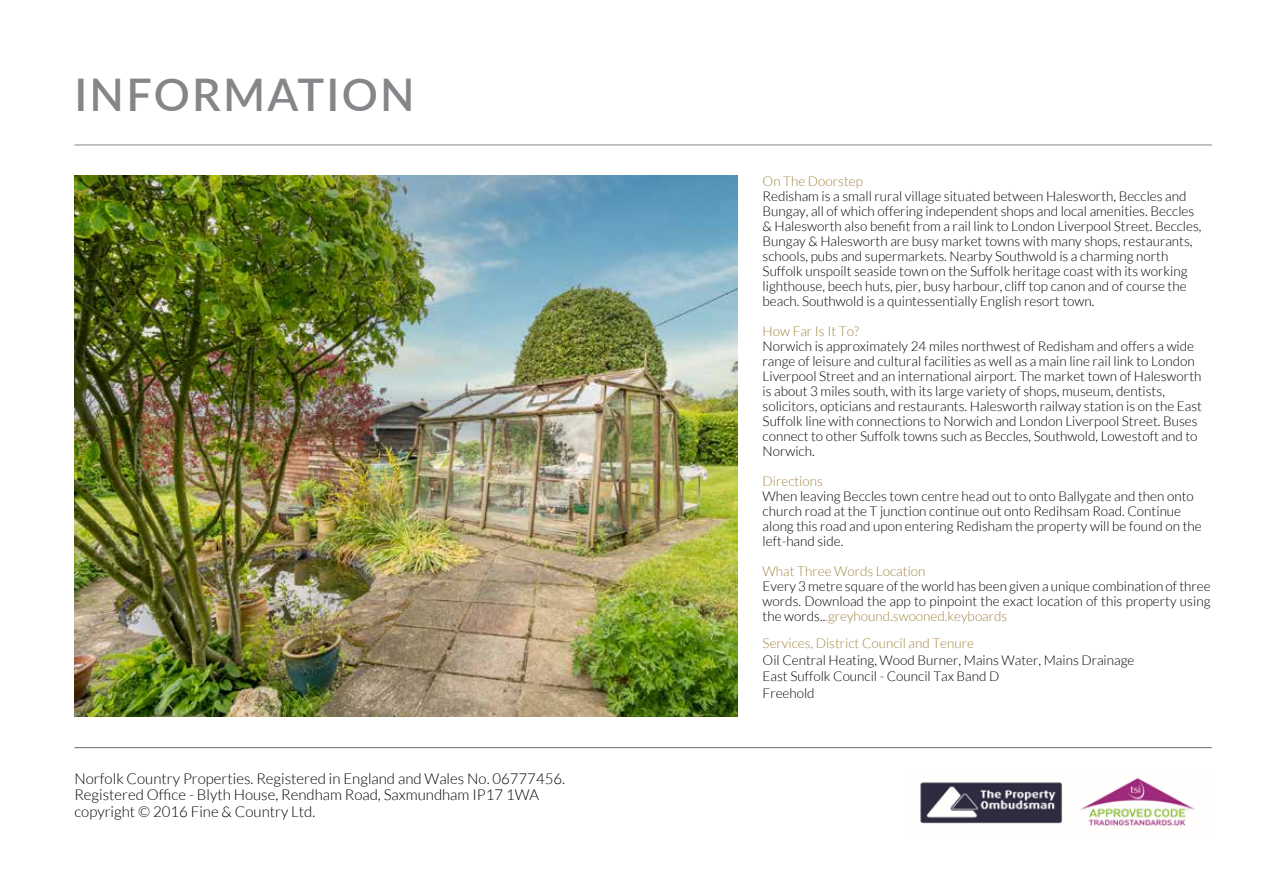
<style>
.page{position:relative;width:1263px;height:893px;background:#fff}
.page>*{position:absolute;margin:0;border:0;box-sizing:border-box;transform-origin:0 0}
.t1{font:600 45px "Lato";letter-spacing:.05em;color:#858689}
.t2{font:300 15px/16.5px "Lato";color:#000}
.t3{font:300 13.5px/15px "Lato";color:#000}
.t4{font:300 13.5px "Lato";color:#a18641}
.t5{font:300 13.5px "Lato";color:#a18642}
.s1{color:#a18642}
</style>
<div class="page">
<hr style="left:74px;top:747px;width:1138px;height:1px;background:#000">
<hr style="left:74px;top:145px;width:1138px;height:1px;background:#858689">
<img style="left:74px;top:175px;width:663px;height:541px">
<img style="left:920px;top:777px;width:275px;height:49px">
<h1 class="t1" style="left:74px;top:62px;width:342px">INFORMATION</h1>
<p class="t2" style="left:74px;top:770px;width:492px">Norfolk Country Properties. Registered in England and Wales No. 06777456.<br>Registered Office - Blyth House, Rendham Road, Saxmundham IP17 1WA copyright © 2016 Fine &amp; Country Ltd.</p>
<p class="t4" style="left:763px;top:174px;width:102px">On The Doorstep</p>
<p class="t3" style="left:763px;top:189px;width:440px">Redisham is a small rural village situated between Halesworth, Beccles and Bungay, all of which offering independent shops and local amenities. Beccles &amp; Halesworth also benefit from a rail link to London Liverpool Street. Beccles, Bungay &amp; Halesworth are busy market towns with many shops, restaurants, schools, pubs and supermarkets. Nearby Southwold is a charming north Suffolk unspoilt seaside town on the Suffolk heritage coast with its working lighthouse, beech huts, pier, busy harbour, cliff top canon and of course the beach. Southwold is a quintessentially English resort town.</p>
<p class="t4" style="left:763px;top:324px;width:98px">How Far Is It To?</p>
<p class="t3" style="left:763px;top:339px;width:441px">Norwich is approximately 24 miles northwest of Redisham and offers a wide range of leisure and cultural facilities as well as a main line rail link to London Liverpool Street and an international airport. The market town of Halesworth is about 3 miles south, with its large variety of shops, museum, dentists, solicitors, opticians and restaurants. Halesworth railway station is on the East Suffolk line with connections to Norwich and London Liverpool Street. Buses connect to other Suffolk towns such as Beccles, Southwold, Lowestoft and to Norwich.</p>
<p class="t4" style="left:763px;top:474px;width:62px">Directions</p>
<p class="t3" style="left:763px;top:489px;width:441px">When leaving Beccles town centre head out to onto Ballygate and then onto church road at the T junction continue out onto Redihsam Road. Continue along this road and upon entering Redisham the property will be found on the left-hand side.</p>
<p class="t5" style="left:763px;top:564px;width:164px">What Three Words Location</p>
<p class="t3" style="left:763px;top:579px;width:450px;text-align:justify">Every 3 metre square of the world has been given a unique combination of three words. Download the app to pinpoint the exact location of this property using the words..<span class="s1">.greyhound.swooned.keyboards</span></p>
<p class="t4" style="left:763px;top:636px;width:213px">Services, District Council and Tenure</p>
<p class="t3" style="left:763px;top:652px;width:373px;line-height:16.5px">Oil Central Heating, Wood Burner, Mains Water, Mains Drainage<br>East Suffolk Council - Council Tax Band D<br>Freehold</p>
</div>
